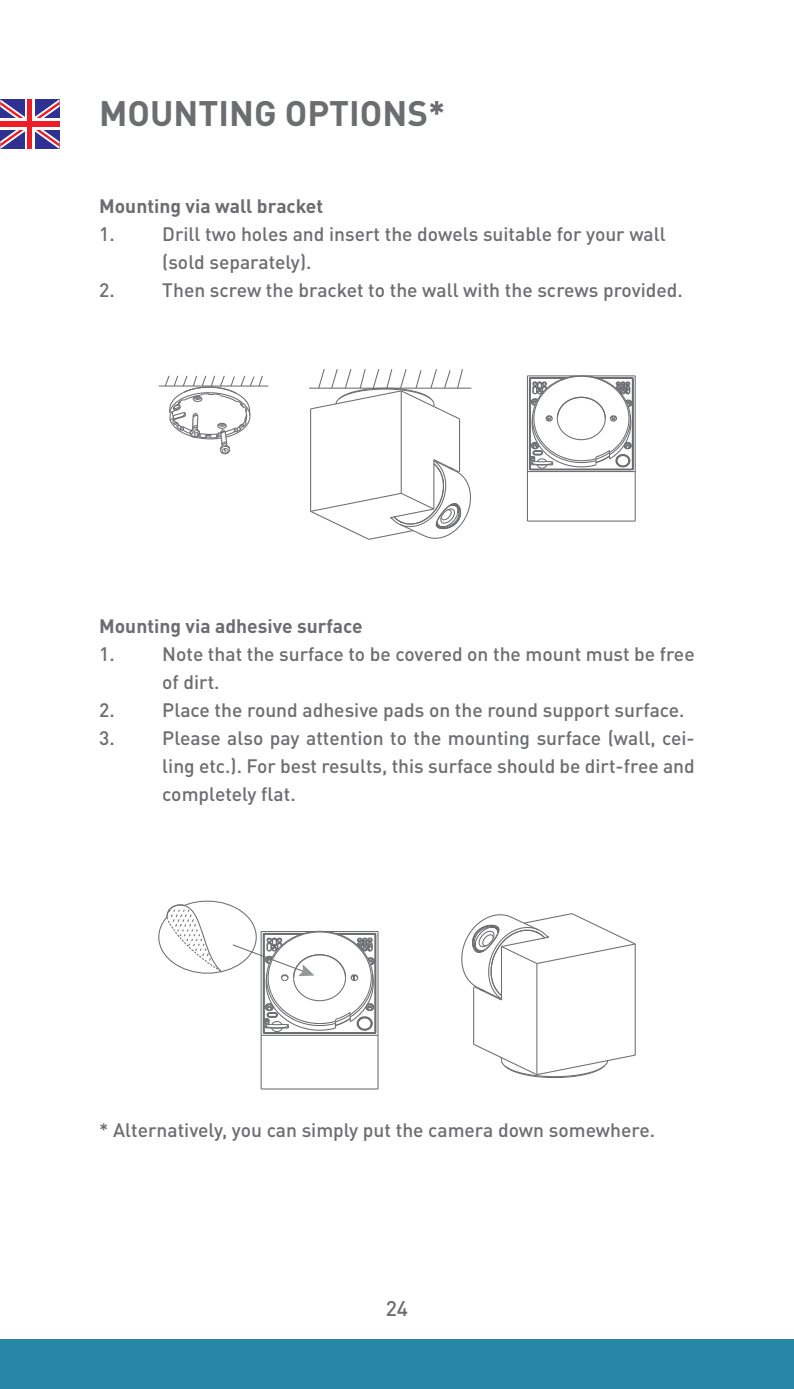
<style>
.page{position:relative;width:794px;height:1389px;background:#fff}
.page>*{position:absolute;margin:0;border:0;box-sizing:border-box;transform-origin:0 0}
.t1{font:700 35px "DIN Pro";color:#6c6d70}
.t2{font:500 21px "DIN Pro";color:#6c6d70}
.t3{font:500 19.25px/28px "DIN Pro";color:#6c6d70}
.t4{font:700 19.25px "DIN Pro";color:#6c6d70}
</style>
<div class="page">
<div style="left:0;top:1339px;width:794px;height:50px;background:#2787a6"></div>
<hr style="left:159px;top:385px;width:109px;height:2px;background:#6c6d70">
<hr style="left:309px;top:388px;width:162px;height:1px;background:#6c6d70">
<svg style="left:164px;top:375px;width:100px;height:80px"></svg>
<hr style="left:459px;top:419px;width:1px;height:52px;background:#6c6d70">
<hr style="left:400px;top:391px;width:2px;height:102px;background:#6c6d70">
<hr style="left:310px;top:409px;width:1px;height:102px;background:#6c6d70">
<svg style="left:309px;top:369px;width:155px;height:51px"></svg>
<svg style="left:310px;top:458px;width:161px;height:82px"></svg>
<hr style="left:527px;top:520px;width:108px;height:2px;background:#6c6d70">
<hr style="left:527px;top:471px;width:108px;height:1px;background:#6c6d70">
<hr style="left:527px;top:376px;width:1px;height:145px;background:#6c6d70">
<hr style="left:586px;top:375px;width:49px;height:1px;background:#6c6d70">
<hr style="left:527px;top:375px;width:49px;height:1px;background:#6c6d70">
<hr style="left:634px;top:376px;width:2px;height:145px;background:#6c6d70">
<svg style="left:528px;top:375px;width:106px;height:96px"></svg>
<hr style="left:473px;top:988px;width:1px;height:56px;background:#6c6d70">
<hr style="left:536px;top:964px;width:1px;height:111px;background:#6c6d70">
<hr style="left:634px;top:944px;width:2px;height:111px;background:#6c6d70">
<svg style="left:473px;top:1043px;width:163px;height:35px"></svg>
<svg style="left:461px;top:913px;width:175px;height:88px"></svg>
<hr style="left:261px;top:1088px;width:117px;height:2px;background:#6c6d70">
<hr style="left:261px;top:1035px;width:117px;height:1px;background:#6c6d70">
<hr style="left:260px;top:932px;width:2px;height:157px;background:#6c6d70">
<hr style="left:325px;top:931px;width:53px;height:1px;background:#6c6d70">
<hr style="left:377px;top:932px;width:1px;height:157px;background:#6c6d70">
<svg style="left:158px;top:900px;width:219px;height:135px"></svg>
<svg style="left:0;top:99px;width:60px;height:50px;background:#755b9b"></svg>
<div style="left:0;top:119px;width:60px;height:11px;background:#fff"></div>
<div style="left:25px;top:99px;width:10px;height:50px;background:#fff"></div>
<div style="left:27px;top:99px;width:5px;height:50px;background:#ee1d23"></div>
<div style="left:0;top:121px;width:60px;height:6px;background:#ee1d23"></div>
<h1 class="t1" style="left:99px;top:84px;width:347px">MOUNTING OPTIONS*</h1>
<p class="t4" style="left:99px;top:190px;width:225px">Mounting via wall bracket</p>
<p class="t3" style="left:99px;top:218px;width:17px">1.</p>
<p class="t3" style="left:162px;top:218px;width:505px">Drill two holes and insert the dowels suitable for your wall (sold separately).</p>
<p class="t3" style="left:99px;top:274px;width:17px">2.</p>
<p class="t3" style="left:162px;top:274px;width:522px">Then screw the bracket to the wall with the screws provided.</p>
<p class="t4" style="left:99px;top:610px;width:265px">Mounting via adhesive surface</p>
<p class="t3" style="left:99px;top:638px;width:17px">1.</p>
<p class="t3" style="left:162px;top:638px;width:534px">Note that the surface to be covered on the mount must be free of dirt.</p>
<p class="t3" style="left:99px;top:694px;width:17px">2.</p>
<p class="t3" style="left:162px;top:694px;width:524px">Place the round adhesive pads on the round support surface.</p>
<p class="t3" style="left:99px;top:722px;width:17px">3.</p>
<p class="t3" style="left:162px;top:722px;width:534px;text-align:justify">Please also pay attention to the mounting surface (wall, cei&shy;ling etc.). For best results, this surface should be dirt-free and completely flat.</p>
<p class="t3" style="left:99px;top:1114px;width:557px">* Alternatively, you can simply put the camera down somewhere.</p>
<p class="t2" style="left:386px;top:1291px;width:24px">24</p>
</div>
